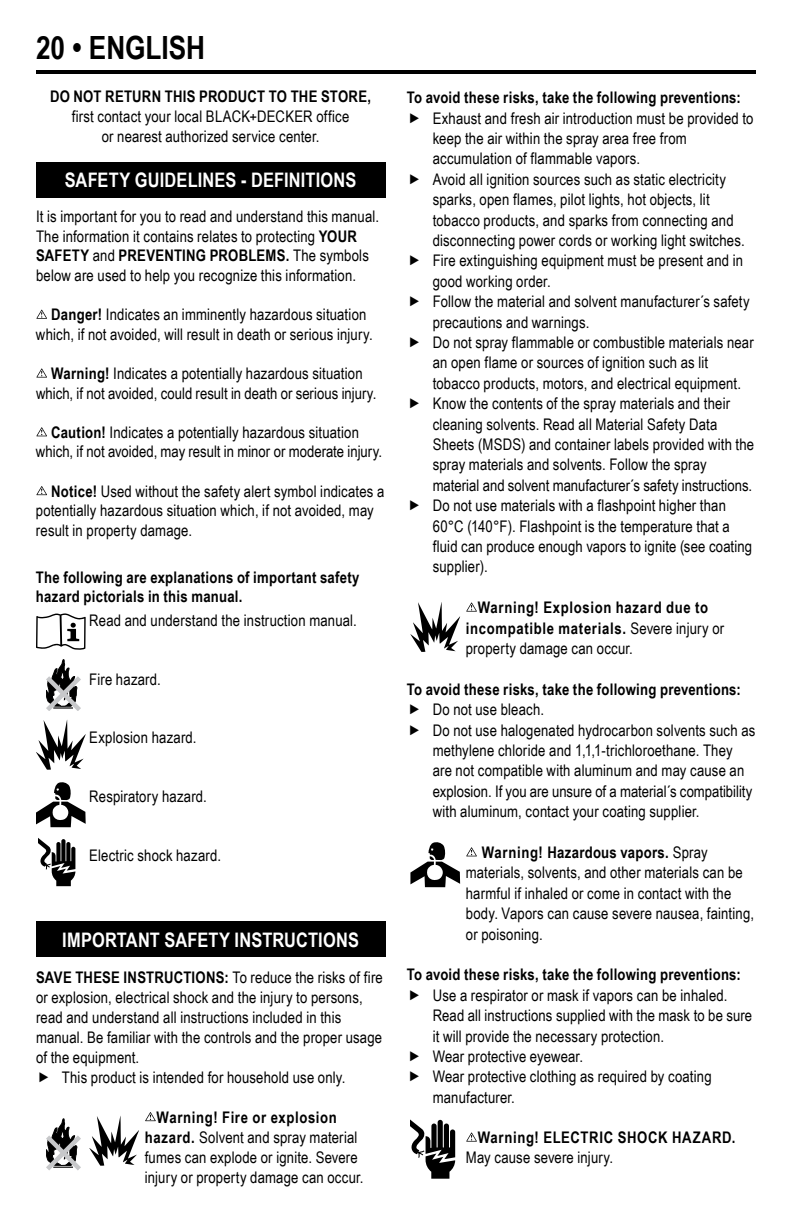
<style>
.page{position:relative;width:792px;height:1224px;background:#fff}
.page>*{position:absolute;margin:0;border:0;box-sizing:border-box;transform-origin:0 0}
.t1{font:700 32px "Arial Narrow";color:#000}
.t2{font:700 20px "Arial Narrow";letter-spacing:.005em;color:#fff}
.t3{font:16px/20.4px "Arial Narrow";letter-spacing:.01em;color:#000}
.t4{font:700 16px/19.6px "Arial Narrow";letter-spacing:.015em;color:#000}
.t5{font:700 16px/20.4px "Arial Narrow";letter-spacing:.04em;color:#000}
.s1{font-weight:700}
.s2{font-weight:400}
</style>
<div class="page">
<hr style="left:36px;top:70px;width:720px;height:4px;background:#000">
<div style="left:36px;top:162px;width:349px;height:36px;background:#000"></div>
<svg style="left:36px;top:310px;width:11px;height:9px"></svg>
<svg style="left:36px;top:368px;width:11px;height:10px"></svg>
<div style="left:36px;top:426px;width:12px;height:12px;background:#a4a4a4"></div>
<svg style="left:36px;top:427px;width:11px;height:9px"></svg>
<div style="left:36px;top:485px;width:12px;height:12px;background:#d7d7d7"></div>
<svg style="left:36px;top:486px;width:11px;height:9px"></svg>
<svg style="left:36px;top:613px;width:50px;height:37px"></svg>
<svg style="left:46px;top:660px;width:35px;height:51px"></svg>
<svg style="left:36px;top:720px;width:50px;height:49px"></svg>
<svg style="left:36px;top:783px;width:50px;height:44px"></svg>
<svg style="left:38px;top:838px;width:37px;height:48px"></svg>
<div style="left:36px;top:921px;width:349px;height:36px;background:#000"></div>
<svg style="left:46px;top:1119px;width:35px;height:52px"></svg>
<svg style="left:89px;top:1116px;width:50px;height:50px"></svg>
<div style="left:145px;top:1111px;width:11px;height:12px;background:#d5d5d5"></div>
<svg style="left:145px;top:1112px;width:11px;height:9px"></svg>
<svg style="left:410px;top:602px;width:50px;height:50px"></svg>
<svg style="left:466px;top:603px;width:11px;height:9px"></svg>
<svg style="left:410px;top:843px;width:50px;height:44px"></svg>
<div style="left:466px;top:846px;width:11px;height:12px;background:#959595"></div>
<svg style="left:466px;top:847px;width:11px;height:9px"></svg>
<svg style="left:410px;top:1119px;width:45px;height:60px"></svg>
<svg style="left:466px;top:1133px;width:11px;height:9px"></svg>
<h1 class="t1" style="left:36px;top:24px;width:171px">20 • ENGLISH</h1>
<p class="t4" style="left:50px;top:85px;width:323px">DO NOT RETURN THIS PRODUCT TO THE STORE,</p>
<p class="t3" style="left:72px;top:105px;width:279px;text-align:center">first contact your local BLACK+DECKER office or nearest authorized service center.</p>
<p class="t2" style="left:65px;top:165px;width:293px">SAFETY GUIDELINES - DEFINITIONS</p>
<p class="t3" style="left:36px;top:206px;width:345px;line-height:19.6px">It is important for you to read and understand this manual.<br>The information it contains relates to protecting <span class="s1">YOUR SAFETY</span> and <span class="s1">PREVENTING PROBLEMS.</span> The symbols below are used to help you recognize this information.</p>
<p class="t3" style="left:36px;top:304px;width:338px;line-height:19.6px;text-align:center"><span class="s1">Danger!</span> Indicates an imminently hazardous situation which, if not avoided, will result in death or serious injury.</p>
<p class="t3" style="left:36px;top:363px;width:342px;line-height:19.6px;text-align:center"><span class="s1">Warning!</span> Indicates a potentially hazardous situation which, if not avoided, could result in death or serious injury.</p>
<p class="t3" style="left:36px;top:422px;width:348px;line-height:19.6px;text-align:center"><span class="s1">Caution!</span> Indicates a potentially hazardous situation which, if not avoided, may result in minor or moderate injury.</p>
<p class="t3" style="left:36px;top:481px;width:350px;line-height:19.6px;text-indent:15px"><span class="s1">Notice!</span> Used without the safety alert symbol indicates a potentially hazardous situation which, if not avoided, may result in property damage.</p>
<p class="t4" style="left:36px;top:566px;width:325px">The following are explanations of important safety hazard pictorials in this manual.</p>
<p class="t3" style="left:89px;top:609px;width:269px">Read and understand the instruction manual.</p>
<p class="t3" style="left:89px;top:668px;width:73px">Fire hazard.</p>
<p class="t3" style="left:89px;top:727px;width:109px">Explosion hazard.</p>
<p class="t3" style="left:89px;top:786px;width:119px">Respiratory hazard.</p>
<p class="t3" style="left:89px;top:845px;width:133px">Electric shock hazard.</p>
<p class="t2" style="left:62px;top:925px;width:298px">IMPORTANT SAFETY INSTRUCTIONS</p>
<p class="t4" style="left:36px;top:966px;width:348px">SAVE THESE INSTRUCTIONS: <span class="s2">To reduce the risks of fire</span></p>
<p class="t3" style="left:36px;top:986px;width:328px">or explosion, electrical shock and the injury to persons,</p>
<p class="t3" style="left:36px;top:1006px;width:307px">read and understand all instructions included in this</p>
<p class="t3" style="left:36px;top:1026px;width:348px">manual. Be familiar with the controls and the proper usage</p>
<p class="t3" style="left:36px;top:1046px;width:105px">of the equipment.</p>
<p class="t3" style="left:62px;top:1066px;width:285px">This product is intended for household use only.</p>
<p class="t3" style="left:145px;top:1106px;width:220px;text-indent:12px"><span class="s1">Warning! Fire or explosion hazard.</span> Solvent and spray material fumes can explode or ignite. Severe injury or property damage can occur.</p>
<p class="t4" style="left:407px;top:87px;width:336px">To avoid these risks, take the following preventions:</p>
<p class="t3" style="left:433px;top:107px;width:323px">Exhaust and fresh air introduction must be provided to keep the air within the spray area free from accumulation of flammable vapors.<br>Avoid all ignition sources such as static electricity sparks, open flames, pilot lights, hot objects, lit tobacco products, and sparks from connecting and disconnecting power cords or working light switches.<br>Fire extinguishing equipment must be present and in good working order.<br>Follow the material and solvent manufacturer´s safety precautions and warnings.<br>Do not spray flammable or combustible materials near an open flame or sources of ignition such as lit tobacco products, motors, and electrical equipment.<br>Know the contents of the spray materials and their cleaning solvents. Read all Material Safety Data Sheets (MSDS) and container labels provided with the spray materials and solvents. Follow the spray material and solvent manufacturer´s safety instructions.<br>Do not use materials with a flashpoint higher than 60°C (140°F). Flashpoint is the temperature that a fluid can produce enough vapors to ignite (see coating supplier).</p>
<p class="t5" style="left:466px;top:596px;width:260px;text-indent:12px">Warning! Explosion hazard due to incompatible materials. <span class="s2">Severe injury or property damage can occur.</span></p>
<p class="t4" style="left:407px;top:678px;width:336px">To avoid these risks, take the following preventions:</p>
<p class="t3" style="left:433px;top:699px;width:324px">Do not use bleach.<br>Do not use halogenated hydrocarbon solvents such as methylene chloride and 1,1,1-trichloroethane. They are not compatible with aluminum and may cause an explosion. If you are unsure of a material´s compatibility with aluminum, contact your coating supplier.</p>
<p class="t3" style="left:466px;top:841px;width:290px;text-indent:16px"><span class="s1">Warning! Hazardous vapors.</span> Spray materials, solvents, and other materials can be harmful if inhaled or come in contact with the body. Vapors can cause severe nausea, fainting, or poisoning.</p>
<p class="t4" style="left:407px;top:964px;width:336px">To avoid these risks, take the following preventions:</p>
<p class="t3" style="left:433px;top:984px;width:321px">Use a respirator or mask if vapors can be inhaled.<br>Read all instructions supplied with the mask to be sure it will provide the necessary protection.<br>Wear protective eyewear.<br>Wear protective clothing as required by coating manufacturer.</p>
<p class="t5" style="left:478px;top:1126px;width:259px">Warning! ELECTRIC SHOCK HAZARD.</p>
<p class="t3" style="left:466px;top:1147px;width:149px">May cause severe injury.</p>
</div>
